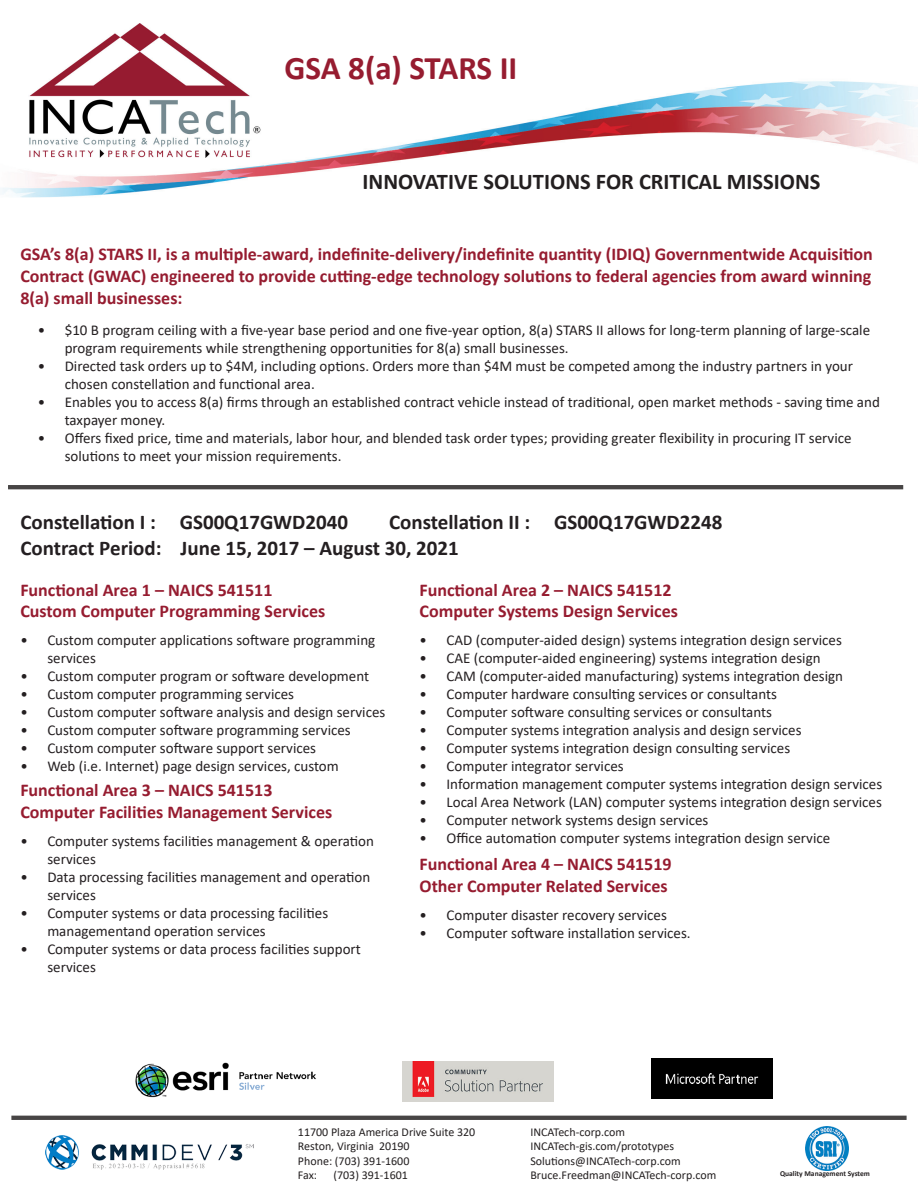
<style>
.page{position:relative;width:918px;height:1188px;background:#fff}
.page>*{position:absolute;margin:0;border:0;box-sizing:border-box;transform-origin:0 0}
.t1{font:700 33px "Calibri";letter-spacing:-.01em;color:#961c30}
.t2{font:700 22.5px "Calibri";color:#231f20}
.t3{font:700 21px/26.7px "Calibri";color:#241f21}
.t4{font:700 18px/21.6px "Calibri";color:#961c30}
.t5{font:15px/18px "Calibri";color:#241f21}
.t6{font:15px/18px "Calibri";color:#231f20}
.t7{font:12px/14.4px "Calibri";color:#231f20}
.t8{font:700 7.5px "Calibri";color:#231f20}
</style>
<div class="page">
<hr style="left:8px;top:485px;width:895px;height:4px;background:#474545">
<img style="left:0;top:81px;width:918px;height:117px">
<img style="left:28px;top:23px;width:234px;height:135px">
<img style="left:135px;top:1062px;width:181px;height:36px">
<img style="left:402px;top:1061px;width:152px;height:40px">
<img style="left:652px;top:1059px;width:120px;height:40px">
<hr style="left:11px;top:1116px;width:896px;height:4px;background:#474545">
<img style="left:45px;top:1135px;width:209px;height:35px">
<img style="left:806px;top:1127px;width:43px;height:43px">
<h1 class="t1" style="left:285px;top:44px;width:234px">GSA 8(a) STARS II</h1>
<h2 class="t2" style="left:363px;top:165px;width:459px">INNOVATIVE SOLUTIONS FOR CRITICAL MISSIONS</h2>
<p class="t4" style="left:20px;top:243px;width:854px;text-align:justify">GSA’s 8(a) STARS II, is a multiple-award, indefinite-delivery/indefinite quantity (IDIQ) Governmentwide Acquisition Contract (GWAC) engineered to provide cutting-edge technology solutions to federal agencies from award winning 8(a) small businesses:</p>
<p class="t5" style="left:65px;top:321px;width:807px;text-indent:-27px">• $10 B program ceiling with a five-year base period and one five-year option, 8(a) STARS II allows for long-term planning of large-scale program requirements while strengthening opportunities for 8(a) small businesses.</p>
<p class="t5" style="left:65px;top:357px;width:790px;text-indent:-27px">• Directed task orders up to $4M, including options. Orders more than $4M must be competed among the industry partners in your chosen constellation and functional area.</p>
<p class="t6" style="left:65px;top:393px;width:817px;text-indent:-27px">• Enables you to access 8(a) firms through an established contract vehicle instead of traditional, open market methods - saving time and taxpayer money.</p>
<p class="t6" style="left:65px;top:429px;width:788px;text-indent:-27px">• Offers fixed price, time and materials, labor hour, and blended task order types; providing greater flexibility in procuring IT service solutions to meet your mission requirements.</p>
<h3 class="t3" style="left:20px;top:508px;width:704px;text-indent:369px">Constellation II : GS00Q17GWD2248<br>Contract Period: June 15, 2017 – August 30, 2021</h3>
<h4 class="t4" style="left:20px;top:578px;width:306px">Functional Area 1 – NAICS 541511<br>Custom Computer Programming Services</h4>
<p class="t5" style="left:47px;top:631px;width:329px;text-indent:-27px">• Custom computer applications software programming services</p>
<p class="t5" style="left:20px;top:667px;width:350px">• Custom computer program or software development</p>
<p class="t5" style="left:20px;top:685px;width:275px">• Custom computer programming services</p>
<p class="t5" style="left:20px;top:703px;width:367px">• Custom computer software analysis and design services</p>
<p class="t5" style="left:20px;top:721px;width:332px">• Custom computer software programming services</p>
<p class="t5" style="left:20px;top:739px;width:297px">• Custom computer software support services</p>
<p class="t5" style="left:20px;top:757px;width:320px">• Web (i.e. Internet) page design services, custom</p>
<h3 class="t3" style="left:20px;top:508px;width:329px">Constellation I : GS00Q17GWD2040</h3>
<h4 class="t4" style="left:420px;top:578px;width:260px">Functional Area 2 – NAICS 541512<br>Computer Systems Design Services</h4>
<p class="t5" style="left:420px;top:631px;width:424px">• CAD (computer-aided design) systems integration design services</p>
<p class="t5" style="left:420px;top:649px;width:403px">• CAE (computer-aided engineering) systems integration design</p>
<p class="t5" style="left:420px;top:667px;width:425px">• CAM (computer-aided manufacturing) systems integration design</p>
<p class="t5" style="left:420px;top:685px;width:359px">• Computer hardware consulting services or consultants</p>
<p class="t5" style="left:420px;top:703px;width:354px">• Computer software consulting services or consultants</p>
<p class="t5" style="left:420px;top:721px;width:384px">• Computer systems integration analysis and design services</p>
<p class="t5" style="left:420px;top:739px;width:372px">• Computer systems integration design consulting services</p>
<p class="t5" style="left:420px;top:757px;width:206px">• Computer integrator services</p>
<p class="t5" style="left:420px;top:775px;width:464px">• Information management computer systems integration design services</p>
<p class="t5" style="left:420px;top:793px;width:464px">• Local Area Network (LAN) computer systems integration design services</p>
<p class="t5" style="left:420px;top:811px;width:290px">• Computer network systems design services</p>
<p class="t5" style="left:420px;top:829px;width:412px">• Office automation computer systems integration design service</p>
<h4 class="t4" style="left:20px;top:779px;width:313px">Functional Area 3 – NAICS 541513<br>Computer Facilities Management Services</h4>
<p class="t5" style="left:47px;top:832px;width:328px;text-indent:-27px">• Computer systems facilities management &amp; operation services</p>
<p class="t5" style="left:47px;top:868px;width:324px;text-indent:-27px">• Data processing facilities management and operation services</p>
<p class="t5" style="left:47px;top:904px;width:282px;text-indent:-27px">• Computer systems or data processing facilities managementand operation services</p>
<p class="t5" style="left:47px;top:940px;width:315px;text-indent:-27px">• Computer systems or data process facilities support services</p>
<h4 class="t4" style="left:420px;top:853px;width:254px">Functional Area 4 – NAICS 541519<br>Other Computer Related Services</h4>
<p class="t5" style="left:420px;top:906px;width:249px">• Computer disaster recovery services</p>
<p class="t5" style="left:420px;top:924px;width:273px">• Computer software installation services.</p>
<p class="t7" style="left:298px;top:1124px;width:179px">11700 Plaza America Drive Suite 320<br>Reston, Virginia 20190<br>Phone: (703) 391-1600<br>Fax:</p>
<p class="t7" style="left:333px;top:1168px;width:76px">(703) 391-1601</p>
<p class="t7" style="left:530px;top:1124px;width:187px">INCATech-corp.com<br>INCATech-gis.com/prototypes<br>Solutions@INCATech-corp.com<br>Bruce.Freedman@INCATech-corp.com</p>
<p class="t8" style="left:780px;top:1168px;width:91px">Quality Management System</p>
</div>
